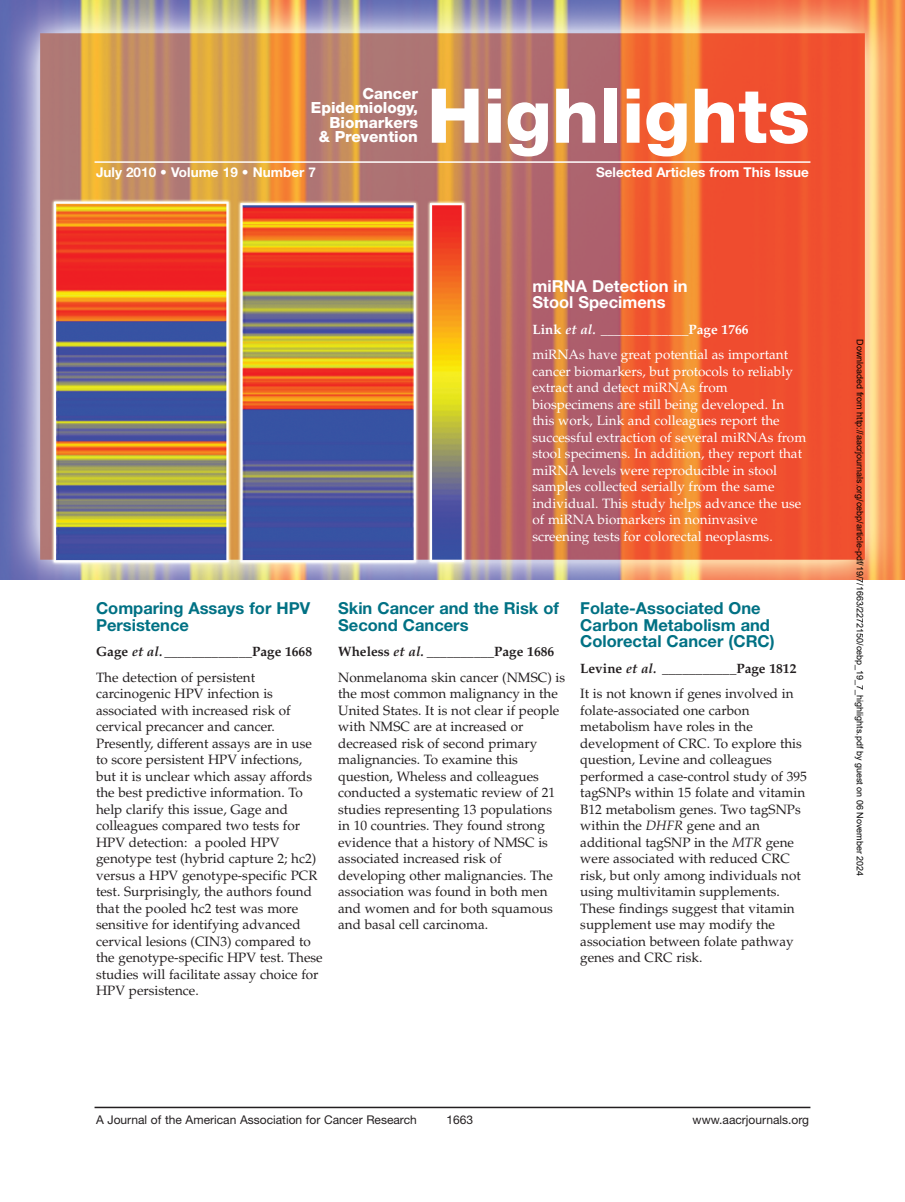
<style>
.page{position:relative;width:905px;height:1202px;background:#fff}
.page>*{position:absolute;margin:0;border:0;box-sizing:border-box;transform-origin:0 0}
.t1{font:800 75.6px "Helvetica Neue";color:#fff}
.t2{font:700 16.5px/16.5px "Helvetica Neue LT";color:#007184}
.t3{font:700 16.5px/16.5px "Helvetica Neue LT";color:#fff}
.t4{font:800 15.3px/14.5px "Helvetica Neue";color:#fff;text-align:right}
.t5{font:13.5px/16.5px "Palatino";color:#231f20}
.t6{font:13.5px/16.5px "Palatino";color:#fff}
.t7{font:700 13.5px/25.5px "Palatino";color:#231f20}
.t8{font:700 13.5px "Helvetica Neue LT";color:#fff}
.t9{font:12px "Helvetica Neue LT";color:#231f20}
.t10{font:9px "Arial";color:#000}
.s1{font-weight:700}
.s2{font-weight:700;font-style:italic}
.s3{font-style:italic}
.s4{font-weight:400}
</style>
<div class="page">
<img style="left:0;top:0;width:904px;height:580px">
<hr style="left:94px;top:1106px;width:716px;height:2px;background:#231f20">
<hr style="left:94px;top:161px;width:716px;height:2px;background:#fff">
<p class="t4" style="left:311px;top:87px;width:109px">Cancer<br>Epidemiology,<br>Biomarkers<br>&amp; Prevention</p>
<h1 class="t1" style="left:427px;top:89px;width:384px">Highlights</h1>
<p class="t8" style="left:96px;top:167px;width:221px">July 2010 • Volume 19 • Number 7</p>
<p class="t8" style="left:596px;top:167px;width:214px">Selected Articles from This Issue</p>
<p class="t3" style="left:532px;top:279px;width:157px">miRNA Detection in<br>Stool Specimens</p>
<p class="t6" style="left:532px;top:318px;width:257px;line-height:25.5px"><span class="s1">Link</span> <span class="s2">et al.</span> <span class="s1">_____________Page 1766 </span>miRNAs have great potential as important</p>
<p class="t6" style="left:532px;top:364px;width:275px">cancer biomarkers, but protocols to reliably extract and detect miRNAs from biospecimens are still being developed. In this work, Link and colleagues report the successful extraction of several miRNAs from stool specimens. In addition, they report that miRNA levels were reproducible in stool samples collected serially from the same individual. This study helps advance the use of miRNA biomarkers in noninvasive screening tests for colorectal neoplasms.</p>
<p class="t2" style="left:96px;top:601px;width:215px">Comparing Assays for HPV<br>Persistence</p>
<p class="t7" style="left:96px;top:640px;width:218px">Gage <span class="s3">et al.</span> _____________Page 1668<br><span class="s4">The detection of persistent</span></p>
<p class="t5" style="left:96px;top:687px;width:228px">carcinogenic HPV infection is associated with increased risk of cervical precancer and cancer.<br>Presently, different assays are in use to score persistent HPV infections, but it is unclear which assay affords the best predictive information. To help clarify this issue, Gage and colleagues compared two tests for HPV detection: a pooled HPV genotype test (hybrid capture 2; hc2) versus a HPV genotype-specific PCR test. Surprisingly, the authors found that the pooled hc2 test was more sensitive for identifying advanced cervical lesions (CIN3) compared to the genotype-specific HPV test. These studies will facilitate assay choice for HPV persistence.</p>
<p class="t2" style="left:338px;top:601px;width:222px">Skin Cancer and the Risk of<br>Second Cancers</p>
<p class="t5" style="left:338px;top:640px;width:228px;line-height:25.5px"><span class="s1">Wheless</span> <span class="s2">et al.</span> <span class="s1">__________Page 1686<br></span>Nonmelanoma skin cancer (NMSC) is</p>
<p class="t5" style="left:338px;top:687px;width:223px">the most common malignancy in the<br>United States. It is not clear if people with NMSC are at increased or decreased risk of second primary malignancies. To examine this question, Wheless and colleagues conducted a systematic review of 21 studies representing 13 populations in 10 countries. They found strong evidence that a history of NMSC is associated increased risk of developing other malignancies. The association was found in both men and women and for both squamous and basal cell carcinoma.</p>
<p class="t2" style="left:580px;top:601px;width:196px">Folate-Associated One<br>Carbon Metabolism and<br>Colorectal Cancer (CRC)</p>
<p class="t5" style="left:580px;top:657px;width:217px;line-height:25.5px"><span class="s1">Levine</span> <span class="s2">et al.</span> <span class="s1">___________Page 1812<br></span>It is not known if genes involved in</p>
<p class="t5" style="left:580px;top:703px;width:228px">folate-associated one carbon metabolism have roles in the development of CRC. To explore this question, Levine and colleagues performed a case-control study of 395 tagSNPs within 15 folate and vitamin<br>B12 metabolism genes. Two tagSNPs within the <span class="s3">DHFR</span> gene and an additional tagSNP in the <span class="s3">MTR</span> gene were associated with reduced CRC risk, but only among individuals not using multivitamin supplements.<br>These findings suggest that vitamin supplement use may modify the association between folate pathway genes and CRC risk.</p>
<p class="t10" style="left:863px;top:339px;width:539px;rotate:90deg">Downloaded from http://aacrjournals.org/cebp/article-pdf/19/7/1663/2272150/cebp_19_7_highlights.pdf by guest on 06 November 2024</p>
<p class="t9" style="left:96px;top:1115px;width:322px">A Journal of the American Association for Cancer Research</p>
<p class="t9" style="left:446px;top:1115px;width:28px">1663</p>
<p class="t9" style="left:692px;top:1115px;width:118px">www.aacrjournals.org</p>
</div>
